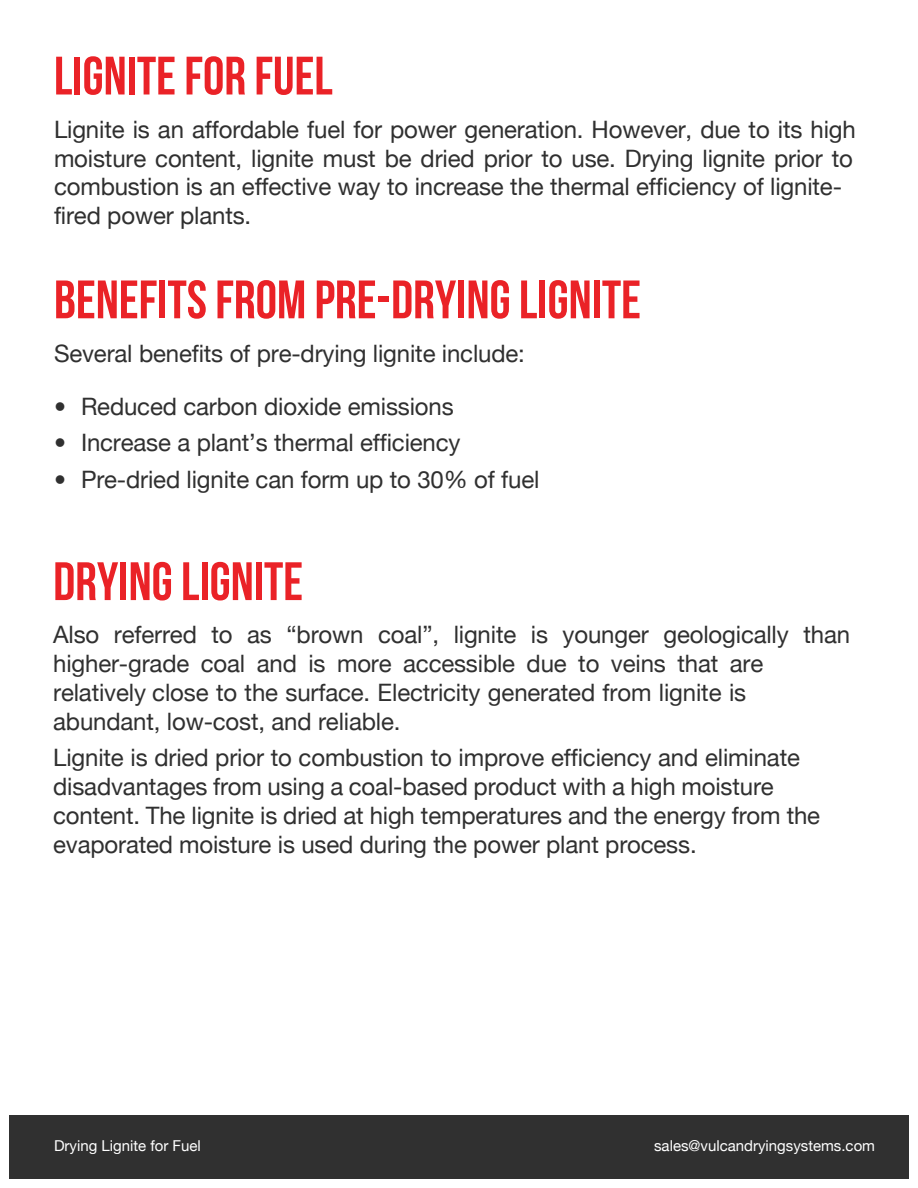
<style>
.page{position:relative;width:918px;height:1188px;background:#fff}
.page>*{position:absolute;margin:0;border:0;box-sizing:border-box;transform-origin:0 0}
.No_Spacing{font:54px "Bebas Neue";color:#ea2227}
.No_Spacing-2{font:24px/28.8px "Helvetica Neue";letter-spacing:-.005em;color:#303030}
.No_Spacing-3{font:15px "Helvetica Neue";color:#fff}
</style>
<div class="page">
<div style="left:9px;top:1116px;width:900px;height:63px;background:#303030"></div>
<p class="No_Spacing" style="left:54px;top:46px;width:280px">LIGNITE FOR FUEL</p>
<p class="No_Spacing-2" style="left:54px;top:115px;width:803px">Lignite is an affordable fuel for power generation. However, due to its high moisture content, lignite must be dried prior to use. Drying lignite prior to combustion is an effective way to increase the thermal efficiency of lignite&shy;fired power plants.</p>
<p class="No_Spacing" style="left:54px;top:270px;width:589px">BENEFITS FROM PRE-DRYING LIGNITE</p>
<p class="No_Spacing-2" style="left:54px;top:338px;width:472px">Several benefits of pre-drying lignite include:</p>
<p class="No_Spacing-2" style="left:54px;top:392px;width:401px">• Reduced carbon dioxide emissions</p>
<p class="No_Spacing-2" style="left:54px;top:428px;width:408px">• Increase a plant’s thermal efficiency</p>
<p class="No_Spacing-2" style="left:54px;top:464px;width:487px">• Pre-dried lignite can form up to 30% of fuel</p>
<p class="No_Spacing" style="left:53px;top:552px;width:251px">DRYING LIGNITE</p>
<p class="No_Spacing-2" style="left:53px;top:620px;width:798px">Also referred to as “brown coal”, lignite is younger geologically than higher-grade coal and is more accessible due to veins that are relatively close to the surface. Electricity generated from lignite is abundant, low-cost, and reliable.</p>
<p class="No_Spacing-2" style="left:53px;top:743px;width:768px">Lignite is dried prior to combustion to improve efficiency and eliminate disadvantages from using a coal-based product with a high moisture content. The lignite is dried at high temperatures and the energy from the evaporated moisture is used during the power plant process.</p>
<p class="No_Spacing-3" style="left:54px;top:1137px;width:148px">Drying Lignite for Fuel</p>
<p class="No_Spacing-3" style="left:654px;top:1137px;width:222px">sales@vulcandryingsystems.com</p>
</div>
